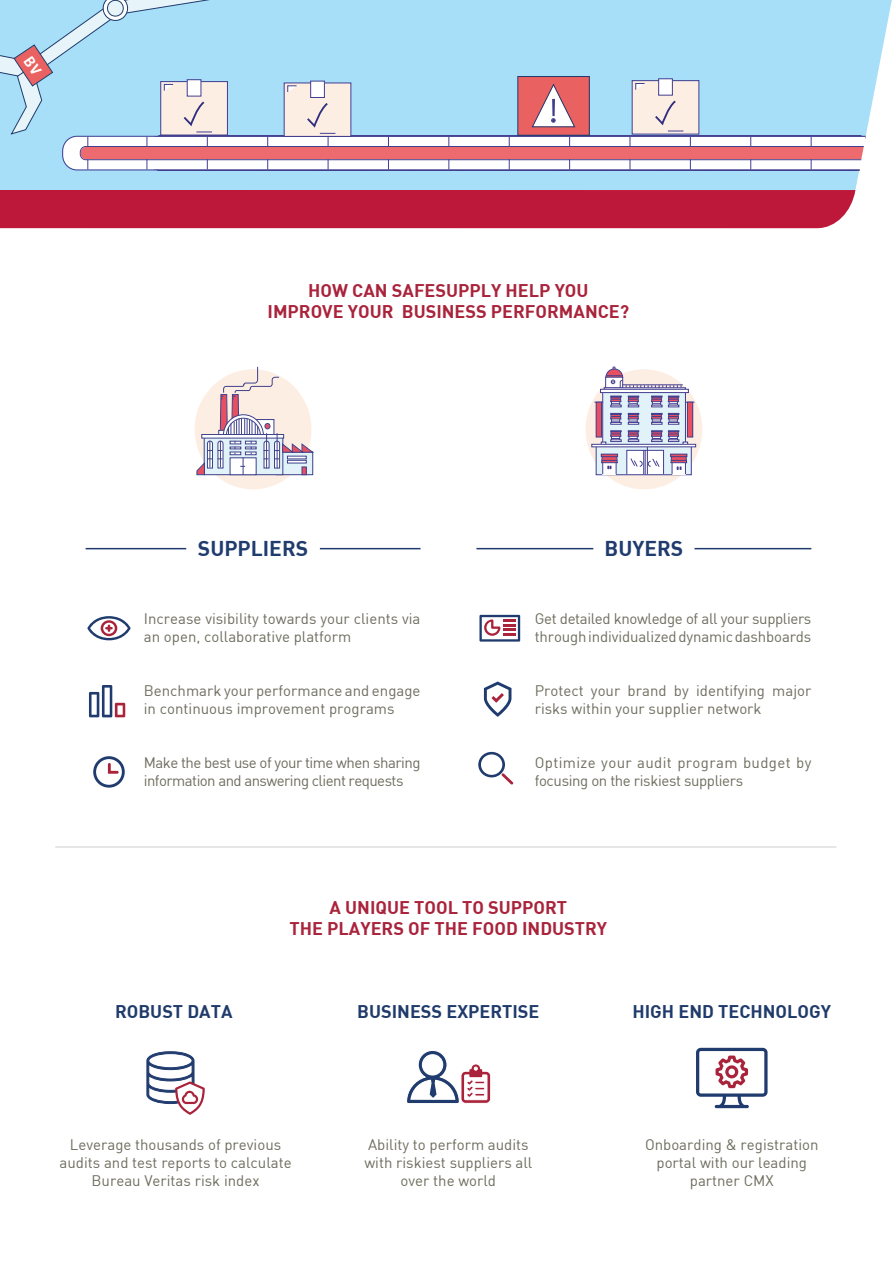
<style>
.page{position:relative;width:893px;height:1263px;background:#fff}
.page>*{position:absolute;margin:0;border:0;box-sizing:border-box;transform-origin:0 0}
.t1{font:21px "DIN Bold";color:#203b6e}
.t2{font:18px/21.6px "DIN Bold";color:#a9233b;text-align:center}
.t3{font:18px "DIN Bold";color:#203b6b}
.t4{font:15px/18px "DIN";color:#6e6d5e}
.t5{font:15px/18px "DIN";letter-spacing:-.035em;color:#6e6d5e}
.t6{font:15px/18px "DIN";letter-spacing:.025em;color:#6e6d5e}
</style>
<div class="page">
<div style="left:195px;top:369px;width:116px;height:120px;background:#fdeee4;border-radius:50%"></div>
<svg style="left:196px;top:366px;width:117px;height:109px"></svg>
<div style="left:287px;top:460px;width:20px;height:3px;border:1px solid #3f418a"></div>
<svg style="left:585px;top:369px;width:117px;height:120px;background:#f0e3df"></svg>
<svg style="left:604px;top:393px;width:80px;height:51px;background:#d8e8f3"></svg>
<div style="left:602px;top:391px;width:84px;height:55px;border:1px solid #423e8f"></div>
<div style="left:596px;top:446px;width:95px;height:29px;background:#e1f3f9"></div>
<div style="left:596px;top:446px;width:95px;height:29px;border:1px solid #423e8f"></div>
<div style="left:627px;top:450px;width:37px;height:24px;border:1px solid #423e8f"></div>
<svg style="left:601px;top:454px;width:17px;height:20px"></svg>
<svg style="left:670px;top:454px;width:17px;height:20px"></svg>
<svg style="left:628px;top:430px;width:34px;height:44px"></svg>
<svg style="left:610px;top:413px;width:11px;height:11px"></svg>
<svg style="left:628px;top:413px;width:11px;height:11px"></svg>
<svg style="left:651px;top:413px;width:11px;height:11px"></svg>
<svg style="left:668px;top:413px;width:11px;height:11px"></svg>
<svg style="left:610px;top:396px;width:11px;height:11px"></svg>
<svg style="left:628px;top:396px;width:11px;height:11px"></svg>
<svg style="left:651px;top:396px;width:11px;height:11px"></svg>
<svg style="left:668px;top:396px;width:11px;height:11px"></svg>
<svg style="left:668px;top:430px;width:20px;height:14px"></svg>
<svg style="left:601px;top:430px;width:20px;height:14px"></svg>
<div style="left:591px;top:444px;width:105px;height:3px;border:1px solid #423e8f"></div>
<div style="left:600px;top:389px;width:89px;height:4px;border:1px solid #423e8f"></div>
<hr style="left:622px;top:385px;width:61px;height:1px;background:#423e8f">
<svg style="left:605px;top:367px;width:77px;height:21px"></svg>
<div style="left:596px;top:402px;width:5px;height:35px;background:#e65061"></div>
<div style="left:596px;top:402px;width:6px;height:35px;border:1px solid #423e8f"></div>
<div style="left:687px;top:402px;width:6px;height:35px;background:#e65061"></div>
<div style="left:687px;top:402px;width:6px;height:35px;border:1px solid #423e8f"></div>
<svg style="left:146px;top:1051px;width:59px;height:64px"></svg>
<svg style="left:87px;top:616px;width:44px;height:24px"></svg>
<svg style="left:89px;top:685px;width:36px;height:32px"></svg>
<svg style="left:93px;top:756px;width:32px;height:32px"></svg>
<svg style="left:479px;top:615px;width:41px;height:27px"></svg>
<svg style="left:484px;top:681px;width:27px;height:36px"></svg>
<svg style="left:478px;top:752px;width:35px;height:33px"></svg>
<hr style="left:86px;top:548px;width:100px;height:1px;background:#203b6e">
<hr style="left:320px;top:548px;width:100px;height:1px;background:#203b6e">
<hr style="left:476px;top:548px;width:117px;height:1px;background:#203b6e">
<hr style="left:694px;top:548px;width:117px;height:1px;background:#203b6e">
<svg style="left:696px;top:1048px;width:72px;height:60px"></svg>
<div style="left:0;top:170px;width:860px;height:20px;background:#a7dff8"></div>
<div style="left:0;top:190px;width:855px;height:38px;background:#bd1839"></div>
<svg style="left:407px;top:1051px;width:84px;height:53px"></svg>
<hr style="left:55px;top:846px;width:781px;height:2px;background:#dedede">
<svg style="left:0;top:0;width:892px;height:170px;background:#bad3e6"></svg>
<p class="t2" style="left:267px;top:279px;width:363px">HOW CAN SAFESUPPLY HELP YOU<br>IMPROVE YOUR BUSINESS PERFORMANCE?</p>
<h1 class="t1" style="left:198px;top:535px;width:112px">SUPPLIERS</h1>
<h1 class="t1" style="left:605px;top:535px;width:80px">BUYERS</h1>
<p class="t4" style="left:144px;top:609px;width:278px">Increase visibility towards your clients via an open, collaborative platform</p>
<p class="t4" style="left:144px;top:681px;width:278px">Benchmark your performance and engage in continuous improvement programs</p>
<p class="t5" style="left:144px;top:753px;width:278px">Make the best use of your time when sharing information and answering client requests</p>
<p class="t4" style="left:535px;top:609px;width:278px">Get detailed knowledge of all your suppliers through individualized dynamic dashboards</p>
<p class="t4" style="left:535px;top:681px;width:278px">Protect your brand by identifying major risks within your supplier network</p>
<p class="t6" style="left:535px;top:753px;width:278px">Optimize your audit program budget by focusing on the riskiest suppliers</p>
<p class="t2" style="left:290px;top:895px;width:319px">A UNIQUE TOOL TO SUPPORT<br>THE PLAYERS OF THE FOOD INDUSTRY</p>
<p class="t3" style="left:115px;top:999px;width:119px">ROBUST DATA</p>
<p class="t3" style="left:357px;top:999px;width:184px">BUSINESS EXPERTISE</p>
<p class="t3" style="left:632px;top:999px;width:200px">HIGH END TECHNOLOGY</p>
<p class="t4" style="left:60px;top:1135px;width:234px;text-align:center">Leverage thousands of previous audits and test reports to calculate<br>Bureau Veritas risk index</p>
<p class="t4" style="left:364px;top:1135px;width:169px;text-align:center">Ability to perform audits with riskiest suppliers all over the world</p>
<p class="t4" style="left:645px;top:1135px;width:175px;text-align:center">Onboarding &amp; registration portal with our leading partner CMX</p>
</div>
